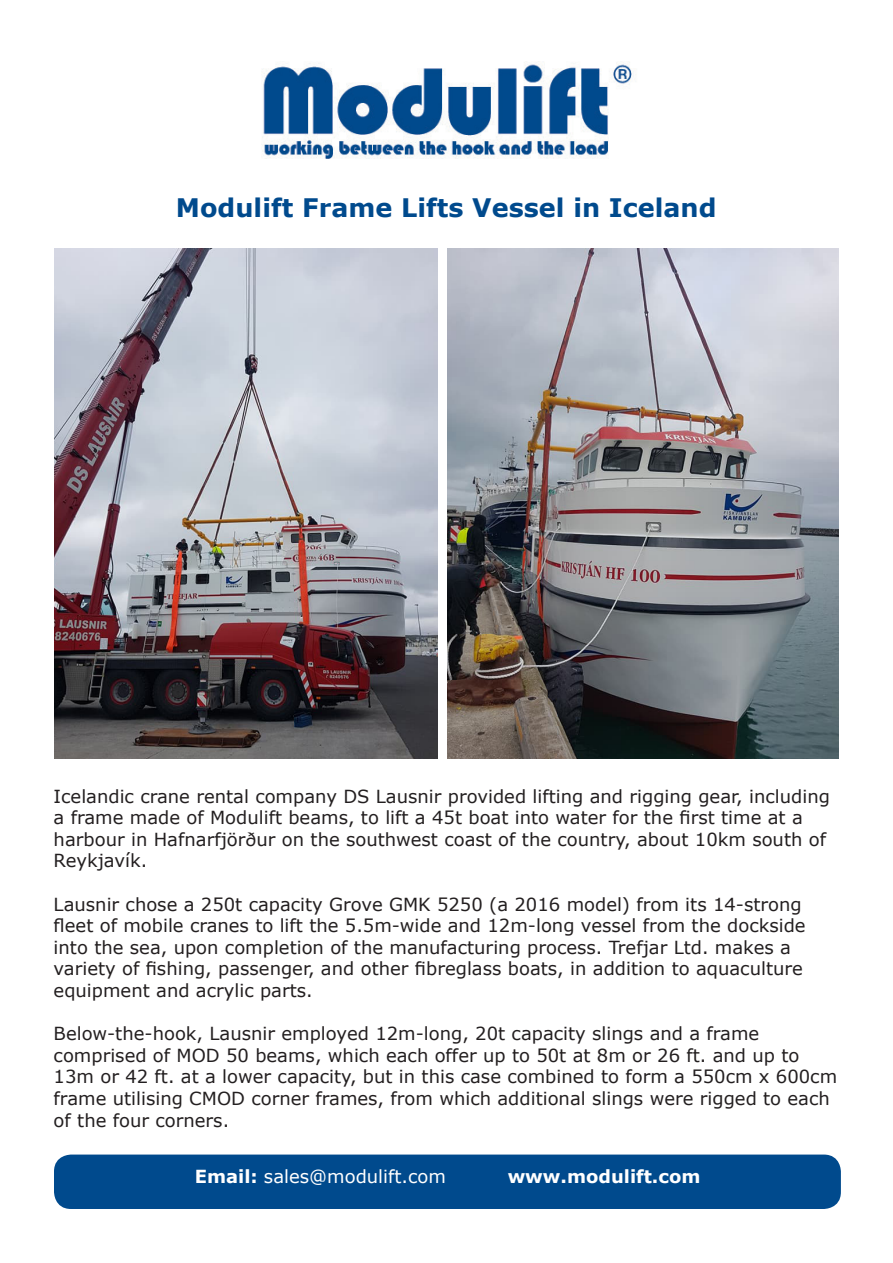
<style>
.page{position:relative;width:893px;height:1263px;background:#fff}
.page>*{position:absolute;margin:0;border:0;box-sizing:border-box;transform-origin:0 0}
.t1{font:700 25.5px "Verdana";color:#004a8d}
.t2{font:18px/21.6px "Verdana";color:#231f20}
.t3{font:18px "Verdana";color:#fff}
.t4{font:700 18px "Verdana";color:#fff}
.s1{font-weight:700}
</style>
<div class="page">
<div style="left:54px;top:1154px;width:787px;height:55px;background:#004a8d;border-radius:17px"></div>
<img style="left:262px;top:61px;width:370px;height:97px">
<img style="left:54px;top:249px;width:384px;height:509px">
<img style="left:447px;top:249px;width:391px;height:509px">
<p class="t1" style="left:176px;top:190px;width:542px">Modulift Frame Lifts Vessel in Iceland</p>
<p class="t2" style="left:54px;top:785px;width:778px">Icelandic crane rental company DS Lausnir provided lifting and rigging gear, including a frame made of Modulift beams, to lift a 45t boat into water for the first time at a harbour in Hafnarfjörður on the southwest coast of the country, about 10km south of Reykjavík.</p>
<p class="t2" style="left:54px;top:893px;width:753px">Lausnir chose a 250t capacity Grove GMK 5250 (a 2016 model) from its 14-strong fleet of mobile cranes to lift the 5.5m-wide and 12m-long vessel from the dockside into the sea, upon completion of the manufacturing process. Trefjar Ltd. makes a variety of fishing, passenger, and other fibreglass boats, in addition to aquaculture equipment and acrylic parts.</p>
<p class="t2" style="left:54px;top:1023px;width:785px">Below-the-hook, Lausnir employed 12m-long, 20t capacity slings and a frame comprised of MOD 50 beams, which each offer up to 50t at 8m or 26 ft. and up to 13m or 42 ft. at a lower capacity, but in this case combined to form a 550cm x 600cm frame utilising CMOD corner frames, from which additional slings were rigged to each of the four corners.</p>
<p class="t3" style="left:195px;top:1164px;width:253px"><span class="s1">Email:</span> sales@modulift.com</p>
<p class="t4" style="left:508px;top:1164px;width:194px">www.modulift.com</p>
</div>
